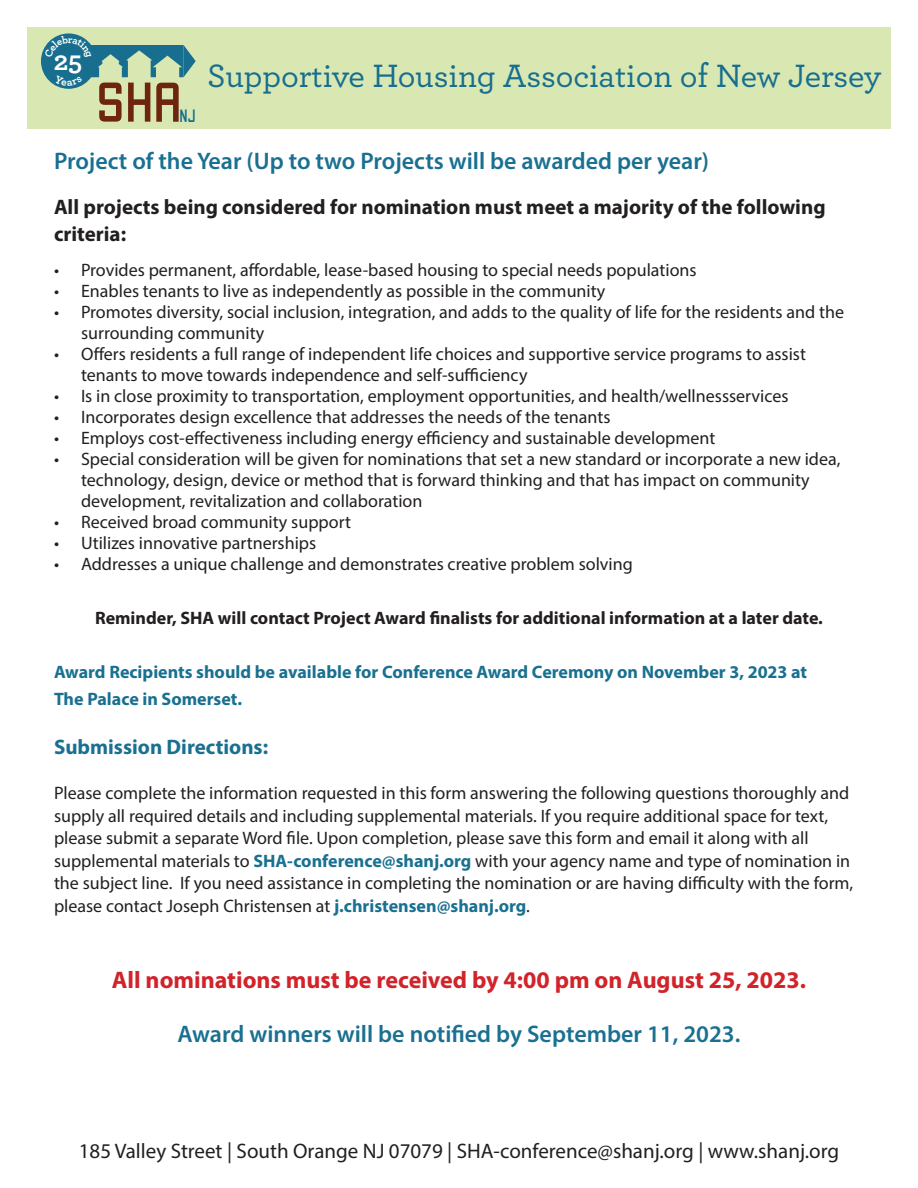
<style>
.page{position:relative;width:918px;height:1188px;background:#fff}
.page>*{position:absolute;margin:0;border:0;box-sizing:border-box;transform-origin:0 0}
.t1{font:57.15px "Babel Stone Modern";color:#6d250f}
.t2{font:500 33.9px "Archer";letter-spacing:-.005em;color:#176e8e}
.t3{font:700 27.6px "Archer";color:#fff}
.t4{font:600 24px "Myriad Pro";color:#197090}
.t5{font:700 24px "Myriad Pro";color:#d1232a}
.t6{font:700 21px/27px "Myriad Pro";color:#231f20}
.t7{font:21px "Myriad Pro";color:#231f20}
.t8{font:700 21px "Myriad Pro";color:#197090}
.t9{font:18.3px "Babel Stone Modern";color:#176e8e;scale:.89 1}
.t10{font:18px/21px "Myriad Pro";color:#231f20}
.t11{font:700 18px/27px "Myriad Pro";color:#197090}
.t12{font:700 18px "Myriad Pro";color:#231f20}
.s1{font-weight:700;color:#197090}
</style>
<div class="page">
<div style="left:27px;top:27px;width:864px;height:102px;background:#d9e8b3"></div>
<svg style="left:41px;top:33px;width:55px;height:56px"></svg>
<svg style="left:45px;top:35px;width:151px;height:51px"></svg>
<h3 class="t3" style="left:54px;top:39px;width:30px">25</h3>
<h1 class="t1" style="left:94px;top:69px;width:92px">SHA</h1>
<p class="t9" style="left:179px;top:105px;width:21px">NJ</p>
<h2 class="t2" style="left:207px;top:52px;width:676px">Supportive Housing Association of New Jersey</h2>
<p class="t4" style="left:54px;top:146px;width:657px">Project of the Year (Up to two Projects will be awarded per year)</p>
<p class="t6" style="left:54px;top:193px;width:773px">All projects being considered for nomination must meet a majority of the following criteria:</p>
<p class="t10" style="left:54px;top:259px;width:644px">• Provides permanent, affordable, lease-based housing to special needs populations</p>
<p class="t10" style="left:54px;top:280px;width:553px">• Enables tenants to live as independently as possible in the community</p>
<p class="t10" style="left:81px;top:301px;width:765px;text-indent:-27px">• Promotes diversity, social inclusion, integration, and adds to the quality of life for the residents and the surrounding community</p>
<p class="t10" style="left:81px;top:343px;width:726px;text-indent:-27px">• Offers residents a full range of independent life choices and supportive service programs to assist tenants to move towards independence and self-sufficiency</p>
<p class="t10" style="left:54px;top:385px;width:736px">• Is in close proximity to transportation, employment opportunities, and health/wellnessservices</p>
<p class="t10" style="left:54px;top:406px;width:558px">• Incorporates design excellence that addresses the needs of the tenants</p>
<p class="t10" style="left:54px;top:427px;width:663px">• Employs cost-effectiveness including energy efficiency and sustainable development</p>
<p class="t10" style="left:81px;top:448px;width:761px;text-indent:-27px">• Special consideration will be given for nominations that set a new standard or incorporate a new idea, technology, design, device or method that is forward thinking and that has impact on community development, revitalization and collaboration</p>
<p class="t10" style="left:54px;top:511px;width:298px">• Received broad community support</p>
<p class="t10" style="left:54px;top:532px;width:264px">• Utilizes innovative partnerships</p>
<p class="t10" style="left:54px;top:553px;width:580px">• Addresses a unique challenge and demonstrates creative problem solving</p>
<p class="t12" style="left:95px;top:606px;width:729px">Reminder, SHA will contact Project Award finalists for additional information at a later date.</p>
<p class="t11" style="left:54px;top:658px;width:755px">Award Recipients should be available for Conference Award Ceremony on November 3, 2023 at<br>The Palace in Somerset.</p>
<p class="t8" style="left:54px;top:733px;width:216px">Submission Directions:</p>
<p class="t10" style="left:54px;top:782px;width:797px">Please complete the information requested in this form answering the following questions thoroughly and</p>
<p class="t10" style="left:54px;top:804px;width:801px;line-height:22.5px">supply all required details and including supplemental materials. If you require additional space for text, please submit a separate Word file. Upon completion, please save this form and email it along with all supplemental materials to <span class="s1">SHA-conference@shanj.org</span> with your agency name and type of nomination in the subject line. If you need assistance in completing the nomination or are having difficulty with the form, please contact Joseph Christensen at <span class="s1">j.christensen@shanj.org</span>.</p>
<p class="t5" style="left:112px;top:964px;width:696px">All nominations must be received by 4:00 pm on August 25, 2023.</p>
<p class="t4" style="left:178px;top:1019px;width:564px">Award winners will be notified by September 11, 2023.</p>
<p class="t7" style="left:79px;top:1138px;width:762px">185 Valley Street | South Orange NJ 07079 | SHA‐conference@shanj.org | www.shanj.org</p>
</div>
